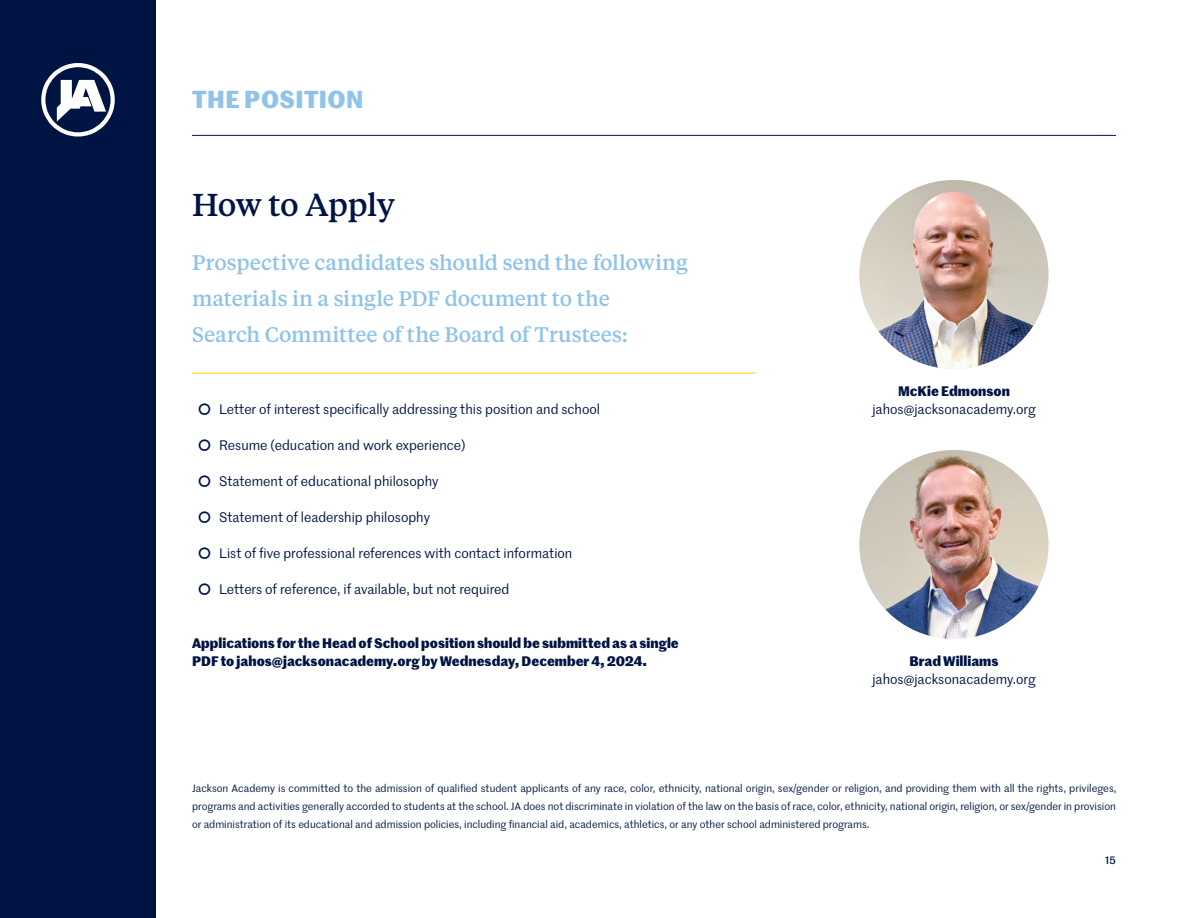
<style>
.page{position:relative;width:1188px;height:918px;background:#fff}
.page>*{position:absolute;margin:0;border:0;box-sizing:border-box;transform-origin:0 0}
.t1{font:500 31.5px "Tiempos Text";letter-spacing:-.015em;color:#001443}
.t2{font:700 24px "Marr Sans";letter-spacing:.02em;color:#8fc3e9}
.t3{font:500 21px/36px "Tiempos Text";letter-spacing:-.005em;color:#8fc3e9}
.t4{font:13.5px "Marr Sans";color:#001443}
.t5{font:700 13.5px/18px "Marr Sans";color:#001443}
.t6{font:10.5px/18px "Marr Sans";color:#001443;text-align:justify}
.t7{font:500 10.5px "Marr Sans";color:#001443}
</style>
<div class="page">
<div style="left:0;top:0;width:156px;height:918px;background:#001443"></div>
<svg style="left:41px;top:63px;width:74px;height:74px"></svg>
<hr style="left:192px;top:373px;width:564px;height:1px;background:#fcd008">
<hr style="left:192px;top:135px;width:924px;height:1px;background:#001443">
<img style="left:859px;top:180px;width:189px;height:189px;border-radius:94px">
<img style="left:859px;top:450px;width:189px;height:189px;border-radius:94px">
<h2 class="t2" style="left:192px;top:81px;width:173px">THE POSITION</h2>
<h1 class="t1" style="left:192px;top:183px;width:204px">How to Apply</h1>
<h3 class="t3" style="left:192px;top:244px;width:497px">Prospective candidates should send the following materials in a single PDF document to the<br>Search Committee of the Board of Trustees:</h3>
<p class="t4" style="left:219px;top:400px;width:383px">Letter of interest specifically addressing this position and school</p>
<p class="t4" style="left:219px;top:436px;width:248px">Resume (education and work experience)</p>
<p class="t4" style="left:219px;top:472px;width:221px">Statement of educational philosophy</p>
<p class="t4" style="left:219px;top:508px;width:213px">Statement of leadership philosophy</p>
<p class="t4" style="left:219px;top:544px;width:355px">List of five professional references with contact information</p>
<p class="t4" style="left:219px;top:580px;width:292px">Letters of reference, if available, but not required</p>
<p class="t5" style="left:192px;top:633px;width:488px">Applications for the Head of School position should be submitted as a single<br>PDF to jahos@jacksonacademy.org by Wednesday, December 4, 2024.</p>
<p class="t5" style="left:898px;top:381px;width:113px">McKie Edmonson</p>
<p class="t4" style="left:872px;top:400px;width:165px">jahos@jacksonacademy.org</p>
<p class="t5" style="left:909px;top:651px;width:91px">Brad Williams</p>
<p class="t4" style="left:872px;top:670px;width:165px">jahos@jacksonacademy.org</p>
<p class="t6" style="left:192px;top:779px;width:926px">Jackson Academy is committed to the admission of qualified student applicants of any race, color, ethnicity, national origin, sex/gender or religion, and providing them with all the rights, privileges, programs and activities generally accorded to students at the school. JA does not discriminate in violation of the law on the basis of race, color, ethnicity, national origin, religion, or sex/gender in provision or administration of its educational and admission policies, including financial aid, academics, athletics, or any other school administered programs.</p>
<p class="t7" style="left:1105px;top:853px;width:12px">15</p>
</div>
